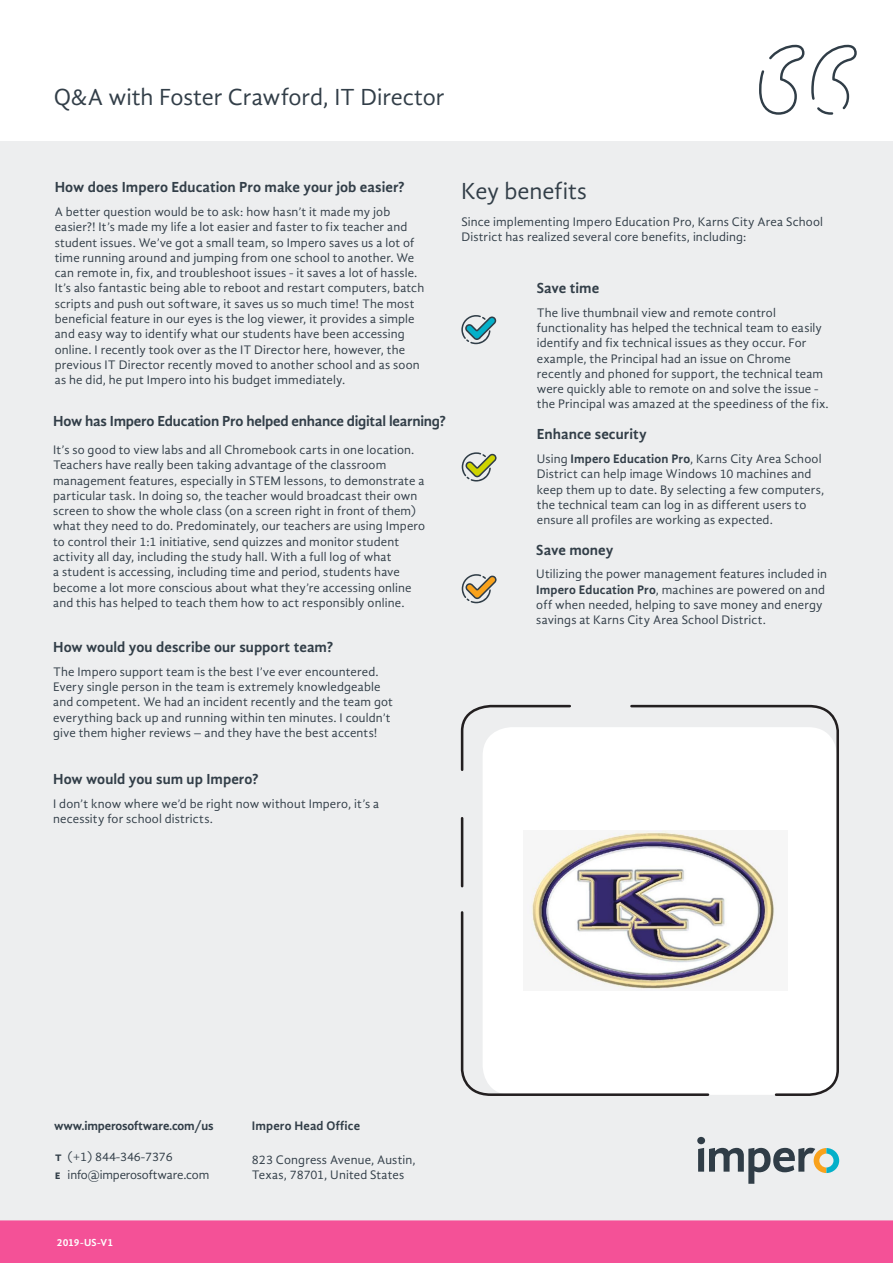
<style>
.page{position:relative;width:893px;height:1263px;background:#fff}
.page>*{position:absolute;margin:0;border:0;box-sizing:border-box;transform-origin:0 0}
.Orange_title{font:24px "Gandhi Sans";letter-spacing:-.005em;color:#323e48}
.Blue_subtitle{font:700 15px "Gandhi Sans";color:#323e48}
.Blue_subtitle-2{font:700 15px "Gandhi Sans";letter-spacing:-.02em;color:#323e48}
.Body_text_Lvl2{font:700 15px "Gandhi Sans";color:#323e48}
.Body_text_Lvl2-2{font:12.75px/15.3px "Gandhi Sans";letter-spacing:.01em;color:#323e48}
.Address{font:12.75px "Gandhi Sans";letter-spacing:.01em;color:#323e48}
.Telephone{font:12.75px "Gandhi Sans";letter-spacing:-.01em;color:#323e48}
.web_address{font:700 12.75px "Gandhi Sans";letter-spacing:-.01em;color:#323e48}
.Address-2{font:700 12.75px "Gandhi Sans";letter-spacing:.01em;color:#323e48}
.t1{font:700 10.5px "Gandhi Sans";color:#fff}
.s1{font-weight:700}
</style>
<div class="page">
<div style="left:0;top:1220px;width:893px;height:43px;background:#f45197"></div>
<div style="left:0;top:141px;width:893px;height:1079px;background:#edeeef"></div>
<div style="left:483px;top:727px;width:354px;height:368px;background:#fff;border-radius:29px"></div>
<hr style="left:461px;top:818px;width:2px;height:68px;background:#231f20">
<svg style="left:460px;top:910px;width:169px;height:187px"></svg>
<svg style="left:460px;top:703px;width:112px;height:69px"></svg>
<svg style="left:629px;top:703px;width:211px;height:394px"></svg>
<svg style="left:461px;top:315px;width:35px;height:29px"></svg>
<svg style="left:462px;top:452px;width:35px;height:29px"></svg>
<svg style="left:462px;top:574px;width:35px;height:29px"></svg>
<svg style="left:697px;top:1137px;width:142px;height:47px;background:#b9bfbf"></svg>
<svg style="left:759px;top:45px;width:98px;height:70px"></svg>
<img style="left:523px;top:830px;width:264px;height:160px">
<p class="Orange_title" style="left:54px;top:83px;width:392px">Q&amp;A with Foster Crawford, IT Director</p>
<p class="Blue_subtitle" style="left:55px;top:178px;width:351px">How does Impero Education Pro make your job easier?</p>
<p class="Body_text_Lvl2-2" style="left:55px;top:204px;width:371px">A better question would be to ask: how hasn’t it made my job easier?! It’s made my life a lot easier and faster to fix teacher and student issues. We’ve got a small team, so Impero saves us a lot of time running around and jumping from one school to another. We can remote in, fix, and troubleshoot issues - it saves a lot of hassle.<br>It’s also fantastic being able to reboot and restart computers, batch scripts and push out software, it saves us so much time! The most beneficial feature in our eyes is the log viewer, it provides a simple and easy way to identify what our students have been accessing online. I recently took over as the IT Director here, however, the previous IT Director recently moved to another school and as soon as he did, he put Impero into his budget immediately.</p>
<p class="Blue_subtitle-2" style="left:53px;top:412px;width:394px">How has Impero Education Pro helped enhance digital learning?</p>
<p class="Body_text_Lvl2-2" style="left:53px;top:442px;width:374px">It’s so good to view labs and all Chromebook carts in one location.<br>Teachers have really been taking advantage of the classroom management features, especially in STEM lessons, to demonstrate a particular task. In doing so, the teacher would broadcast their own screen to show the whole class (on a screen right in front of them) what they need to do. Predominately, our teachers are using Impero to control their 1:1 initiative, send quizzes and monitor student activity all day, including the study hall. With a full log of what<br>a student is accessing, including time and period, students have become a lot more conscious about what they’re accessing online and this has helped to teach them how to act responsibly online.</p>
<p class="Blue_subtitle" style="left:53px;top:638px;width:281px">How would you describe our support team?</p>
<p class="Body_text_Lvl2-2" style="left:53px;top:664px;width:341px">The Impero support team is the best I’ve ever encountered.<br>Every single person in the team is extremely knowledgeable and competent. We had an incident recently and the team got everything back up and running within ten minutes. I couldn’t give them higher reviews – and they have the best accents!</p>
<p class="Blue_subtitle" style="left:53px;top:770px;width:207px">How would you sum up Impero?</p>
<p class="Body_text_Lvl2-2" style="left:53px;top:796px;width:328px">I don’t know where we’d be right now without Impero, it’s a necessity for school districts.</p>
<p class="Orange_title" style="left:461px;top:177px;width:127px">Key benefits</p>
<p class="Body_text_Lvl2-2" style="left:461px;top:214px;width:363px">Since implementing Impero Education Pro, Karns City Area School<br>District has realized several core benefits, including:</p>
<p class="Body_text_Lvl2" style="left:537px;top:279px;width:64px">Save time</p>
<p class="Body_text_Lvl2-2" style="left:537px;top:305px;width:293px">The live thumbnail view and remote control functionality has helped the technical team to easily identify and fix technical issues as they occur. For example, the Principal had an issue on Chrome recently and phoned for support, the technical team were quickly able to remote on and solve the issue - the Principal was amazed at the speediness of the fix.</p>
<p class="Body_text_Lvl2" style="left:537px;top:426px;width:111px">Enhance security</p>
<p class="Body_text_Lvl2-2" style="left:537px;top:451px;width:289px">Using <span class="s1">Impero Education Pro</span>, Karns City Area School District can help image Windows 10 machines and keep them up to date. By selecting a few computers, the technical team can log in as different users to ensure all profiles are working as expected.</p>
<p class="Body_text_Lvl2" style="left:536px;top:541px;width:78px">Save money</p>
<p class="Body_text_Lvl2-2" style="left:536px;top:566px;width:292px">Utilizing the power management features included in <span class="s1">Impero Education Pro</span>, machines are powered on and off when needed, helping to save money and energy savings at Karns City Area School District.</p>
<p class="web_address" style="left:54px;top:1118px;width:161px">www.imperosoftware.com/us</p>
<p class="Address-2" style="left:252px;top:1118px;width:110px">Impero Head Office</p>
<p class="Telephone" style="left:55px;top:1150px;width:120px"><span class="s1">t</span> (+1) 844-346-7376</p>
<p class="Telephone" style="left:55px;top:1168px;width:156px"><span class="s1">e</span> info@imperosoftware.com</p>
<p class="t1" style="left:57px;top:1237px;width:58px">2019-US-V1</p>
<p class="Address" style="left:252px;top:1153px;width:165px">823 Congress Avenue, Austin,</p>
<p class="Address" style="left:252px;top:1168px;width:154px">Texas, 78701, United States</p>
</div>
